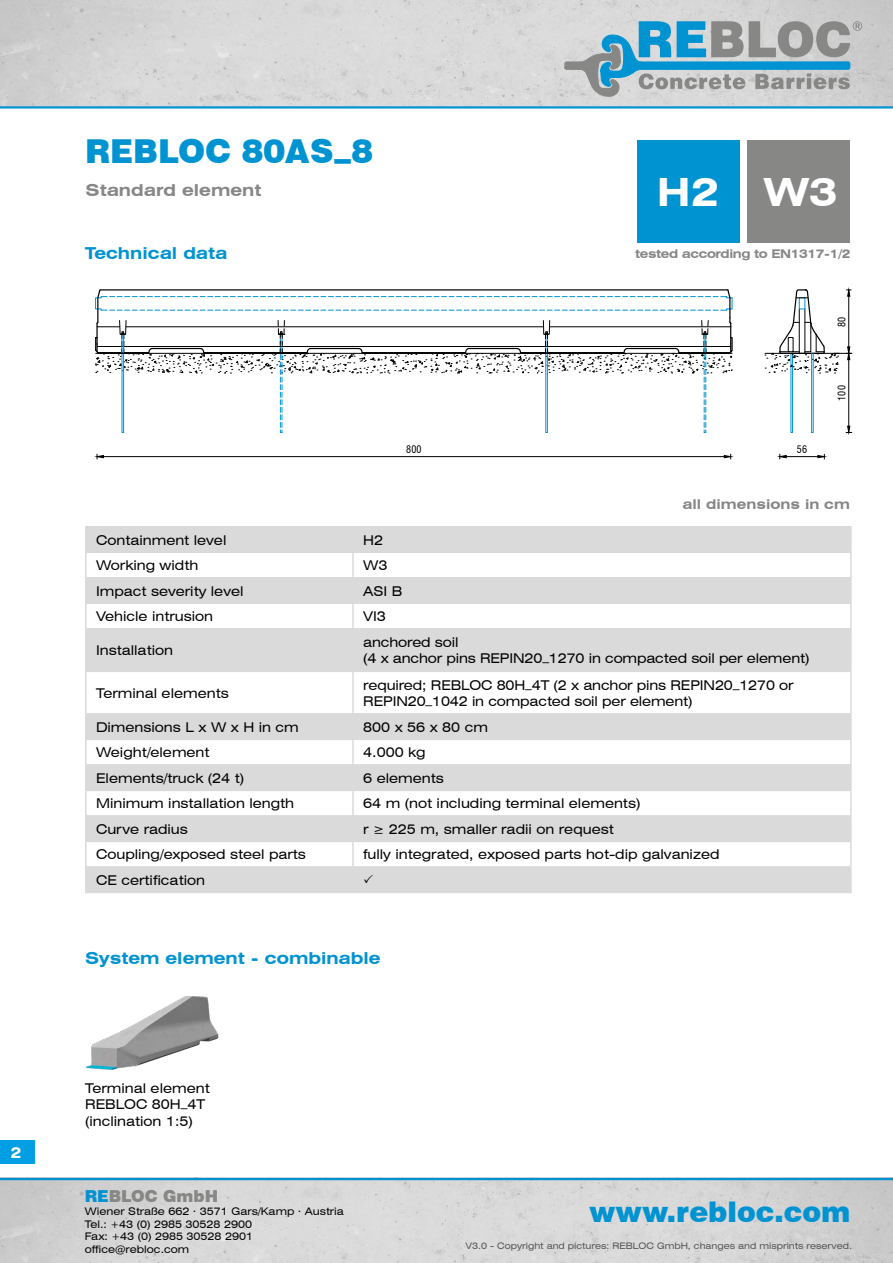
<style>
.page{position:relative;width:893px;height:1263px;background:#fff}
.page>*{position:absolute;margin:0;border:0;box-sizing:border-box;transform-origin:0 0}
.t1{font:700 expanded 39px "Swiss 721 BT";color:#fff}
.t2{font:900 33px "Swiss 721 BT";color:#0093d2}
.t3{font:900 28.5px "Swiss 721 BT";color:#0093d2}
.t4{font:700 expanded 16.5px "Swiss 721 BT";color:#0093d2}
.t5{font:700 expanded 16.5px "Swiss 721 BT";color:#878786}
.t6{font:900 16.5px "Swiss 721 BT";color:#878786}
.t7{font:700 expanded 15px "Swiss 721 BT";color:#fff}
.t8{font:expanded 13.5px/16.2px "Swiss 721 BT";color:#000}
.t9{font:700 expanded 13.5px "Swiss 721 BT";color:#878786}
.t10{font:700 expanded 12px "Swiss 721 BT";letter-spacing:-.03em;color:#878786}
.t11{font:expanded 10.5px/13.2px "Swiss 721 BT";color:#000}
.t12{font:condensed 10.05px "Swiss 721 BT";color:#000}
.t13{font:expanded 9px "Swiss 721 BT";color:#545453}
.s1{color:#0093d2}
</style>
<div class="page">
<svg style="left:87px;top:527px;width:763px;height:365px;fill:#dadada"></svg>
<hr style="left:352px;top:527px;width:2px;height:24px;background:#dadada">
<hr style="left:352px;top:553px;width:2px;height:24px;background:#dadada">
<hr style="left:352px;top:578px;width:2px;height:24px;background:#dadada">
<hr style="left:352px;top:604px;width:2px;height:24px;background:#dadada">
<hr style="left:352px;top:629px;width:2px;height:41px;background:#dadada">
<hr style="left:352px;top:714px;width:2px;height:25px;background:#dadada">
<hr style="left:352px;top:740px;width:2px;height:24px;background:#dadada">
<hr style="left:352px;top:766px;width:2px;height:24px;background:#dadada">
<hr style="left:352px;top:791px;width:2px;height:24px;background:#dadada">
<hr style="left:352px;top:817px;width:2px;height:24px;background:#dadada">
<hr style="left:352px;top:842px;width:2px;height:24px;background:#dadada">
<hr style="left:352px;top:868px;width:2px;height:24px;background:#dadada">
<hr style="left:352px;top:672px;width:2px;height:41px;background:#dadada">
<hr style="left:85px;top:526px;width:268px;height:1px;background:#dadada">
<hr style="left:85px;top:527px;width:2px;height:24px;background:#dadada">
<hr style="left:353px;top:526px;width:499px;height:1px;background:#dadada">
<hr style="left:850px;top:527px;width:2px;height:24px;background:#dadada">
<hr style="left:85px;top:551px;width:268px;height:2px;background:#dadada">
<hr style="left:85px;top:553px;width:2px;height:24px;background:#dadada">
<hr style="left:353px;top:551px;width:499px;height:2px;background:#dadada">
<hr style="left:850px;top:553px;width:2px;height:24px;background:#dadada">
<hr style="left:85px;top:577px;width:268px;height:1px;background:#dadada">
<hr style="left:85px;top:578px;width:2px;height:24px;background:#dadada">
<hr style="left:353px;top:577px;width:499px;height:1px;background:#dadada">
<hr style="left:850px;top:578px;width:2px;height:24px;background:#dadada">
<hr style="left:85px;top:602px;width:268px;height:2px;background:#dadada">
<hr style="left:85px;top:604px;width:2px;height:24px;background:#dadada">
<hr style="left:353px;top:602px;width:499px;height:2px;background:#dadada">
<hr style="left:850px;top:604px;width:2px;height:24px;background:#dadada">
<hr style="left:85px;top:628px;width:268px;height:1px;background:#dadada">
<hr style="left:85px;top:629px;width:2px;height:41px;background:#dadada">
<hr style="left:353px;top:628px;width:499px;height:1px;background:#dadada">
<hr style="left:850px;top:629px;width:2px;height:41px;background:#dadada">
<hr style="left:85px;top:670px;width:268px;height:2px;background:#dadada">
<hr style="left:85px;top:672px;width:2px;height:41px;background:#dadada">
<hr style="left:353px;top:670px;width:499px;height:2px;background:#dadada">
<hr style="left:850px;top:672px;width:2px;height:41px;background:#dadada">
<hr style="left:85px;top:713px;width:268px;height:1px;background:#dadada">
<hr style="left:85px;top:714px;width:2px;height:25px;background:#dadada">
<hr style="left:353px;top:713px;width:499px;height:1px;background:#dadada">
<hr style="left:850px;top:714px;width:2px;height:25px;background:#dadada">
<hr style="left:85px;top:739px;width:268px;height:1px;background:#dadada">
<hr style="left:85px;top:740px;width:2px;height:24px;background:#dadada">
<hr style="left:353px;top:739px;width:499px;height:1px;background:#dadada">
<hr style="left:850px;top:740px;width:2px;height:24px;background:#dadada">
<hr style="left:85px;top:764px;width:268px;height:2px;background:#dadada">
<hr style="left:85px;top:766px;width:2px;height:24px;background:#dadada">
<hr style="left:353px;top:764px;width:499px;height:2px;background:#dadada">
<hr style="left:850px;top:766px;width:2px;height:24px;background:#dadada">
<hr style="left:85px;top:790px;width:268px;height:1px;background:#dadada">
<hr style="left:85px;top:791px;width:2px;height:24px;background:#dadada">
<hr style="left:353px;top:790px;width:499px;height:1px;background:#dadada">
<hr style="left:850px;top:791px;width:2px;height:24px;background:#dadada">
<hr style="left:85px;top:815px;width:268px;height:2px;background:#dadada">
<hr style="left:85px;top:817px;width:2px;height:24px;background:#dadada">
<hr style="left:353px;top:815px;width:499px;height:2px;background:#dadada">
<hr style="left:850px;top:817px;width:2px;height:24px;background:#dadada">
<hr style="left:85px;top:841px;width:268px;height:1px;background:#dadada">
<hr style="left:85px;top:842px;width:2px;height:24px;background:#dadada">
<hr style="left:353px;top:841px;width:499px;height:1px;background:#dadada">
<hr style="left:850px;top:842px;width:2px;height:24px;background:#dadada">
<hr style="left:85px;top:866px;width:268px;height:2px;background:#dadada">
<hr style="left:85px;top:868px;width:2px;height:24px;background:#dadada">
<hr style="left:353px;top:866px;width:499px;height:2px;background:#dadada">
<hr style="left:850px;top:868px;width:2px;height:24px;background:#dadada">
<hr style="left:85px;top:892px;width:268px;height:1px;background:#dadada">
<hr style="left:353px;top:892px;width:499px;height:1px;background:#dadada">
<div style="left:637px;top:140px;width:102px;height:102px;background:#0093d2"></div>
<div style="left:748px;top:140px;width:102px;height:102px;background:#878786"></div>
<img style="left:0;top:1180px;width:893px;height:83px">
<hr style="left:0;top:1178px;width:893px;height:2px;background:#0093d2">
<div style="left:0;top:1141px;width:34px;height:23px;background:#009ee3"></div>
<img style="left:0;top:0;width:893px;height:106px">
<hr style="left:0;top:106px;width:893px;height:3px;background:#0093d2">
<img style="left:86px;top:996px;width:133px;height:74px">
<hr style="left:786px;top:456px;width:32px;height:1px;background:#000">
<svg style="left:817px;top:454px;width:8px;height:5px"></svg>
<svg style="left:779px;top:454px;width:8px;height:5px"></svg>
<hr style="left:103px;top:456px;width:621px;height:1px;background:#000">
<svg style="left:96px;top:454px;width:8px;height:5px"></svg>
<svg style="left:723px;top:454px;width:8px;height:5px"></svg>
<svg style="left:95px;top:289px;width:638px;height:144px"></svg>
<div style="left:543px;top:320px;width:7px;height:15px;border:1px solid #000"></div>
<svg style="left:765px;top:289px;width:87px;height:144px"></svg>
<svg style="left:564px;top:21px;width:298px;height:76px"></svg>
<svg style="left:364px;top:874px;width:9px;height:9px"></svg>
<p class="t7" style="left:11px;top:1143px;width:12px">2</p>
<h2 class="t2" style="left:85px;top:131px;width:290px">REBLOC 80AS_8</h2>
<p class="t5" style="left:86px;top:180px;width:177px">Standard element</p>
<p class="t4" style="left:85px;top:244px;width:144px">Technical data</p>
<h1 class="t1" style="left:657px;top:169px;width:182px">H2 W3</h1>
<p class="t10" style="left:635px;top:246px;width:217px">tested according to EN1317-1/2</p>
<p class="t12" style="left:836px;top:327px;width:12px;rotate:-90deg">80</p>
<p class="t12" style="left:406px;top:444px;width:17px">800</p>
<p class="t12" style="left:797px;top:444px;width:12px">56</p>
<p class="t12" style="left:836px;top:401px;width:17px;rotate:-90deg">100</p>
<p class="t9" style="left:682px;top:496px;width:169px">all dimensions in cm</p>
<p class="t8" style="left:96px;top:532px;width:132px">Containment level</p>
<p class="t8" style="left:363px;top:532px;width:21px">H2</p>
<p class="t8" style="left:96px;top:557px;width:104px">Working width</p>
<p class="t8" style="left:363px;top:557px;width:26px">W3</p>
<p class="t8" style="left:96px;top:583px;width:149px">Impact severity level</p>
<p class="t8" style="left:363px;top:583px;width:41px">ASI B</p>
<p class="t8" style="left:96px;top:608px;width:118px">Vehicle intrusion</p>
<p class="t8" style="left:363px;top:608px;width:24px">VI3</p>
<p class="t8" style="left:96px;top:642px;width:79px">Installation</p>
<p class="t8" style="left:363px;top:634px;width:448px">anchored soil<br>(4 x anchor pins REPIN20_1270 in compacted soil per element)</p>
<p class="t8" style="left:96px;top:685px;width:134px">Terminal elements</p>
<p class="t8" style="left:363px;top:677px;width:432px">required; REBLOC 80H_4T (2 x anchor pins REPIN20_1270 or<br>REPIN20_1042 in compacted soil per element)</p>
<p class="t8" style="left:96px;top:719px;width:204px">Dimensions L x W x H in cm</p>
<p class="t8" style="left:363px;top:719px;width:126px">800 x 56 x 80 cm</p>
<p class="t8" style="left:96px;top:744px;width:115px">Weight/element</p>
<p class="t8" style="left:363px;top:744px;width:64px">4.000 kg</p>
<p class="t8" style="left:96px;top:770px;width:150px">Elements/truck (24 t)</p>
<p class="t8" style="left:363px;top:770px;width:82px">6 elements</p>
<p class="t8" style="left:96px;top:795px;width:200px">Minimum installation length</p>
<p class="t8" style="left:363px;top:795px;width:279px">64 m (not including terminal elements)</p>
<p class="t8" style="left:96px;top:821px;width:93px">Curve radius</p>
<p class="t8" style="left:363px;top:821px;width:252px">r ≥ 225 m, smaller radii on request</p>
<p class="t8" style="left:96px;top:846px;width:211px">Coupling/exposed steel parts</p>
<p class="t8" style="left:363px;top:846px;width:358px">fully integrated, exposed parts hot-dip galvanized</p>
<p class="t8" style="left:96px;top:872px;width:111px">CE certification</p>
<p class="t4" style="left:85px;top:948px;width:297px">System element - combinable</p>
<p class="t8" style="left:85px;top:1079px;width:126px">Terminal element<br>REBLOC 80H_4T (inclination 1:5)</p>
<p class="t6" style="left:85px;top:1186px;width:135px"><span class="s1">RE</span>BLOC GmbH</p>
<p class="t11" style="left:85px;top:1204px;width:261px">Wiener Straße 662 . 3571 Gars/Kamp . Austria<br>Tel.: +43 (0) 2985 30528 2900</p>
<p class="t11" style="left:85px;top:1230px;width:170px">Fax: +43 (0) 2985 30528 2901 office@rebloc.com</p>
<p class="t13" style="left:465px;top:1240px;width:388px">V3.0 - Copyright and pictures: REBLOC GmbH, changes and misprints reserved.</p>
<h3 class="t3" style="left:589px;top:1194px;width:263px">www.rebloc.com</h3>
</div>
